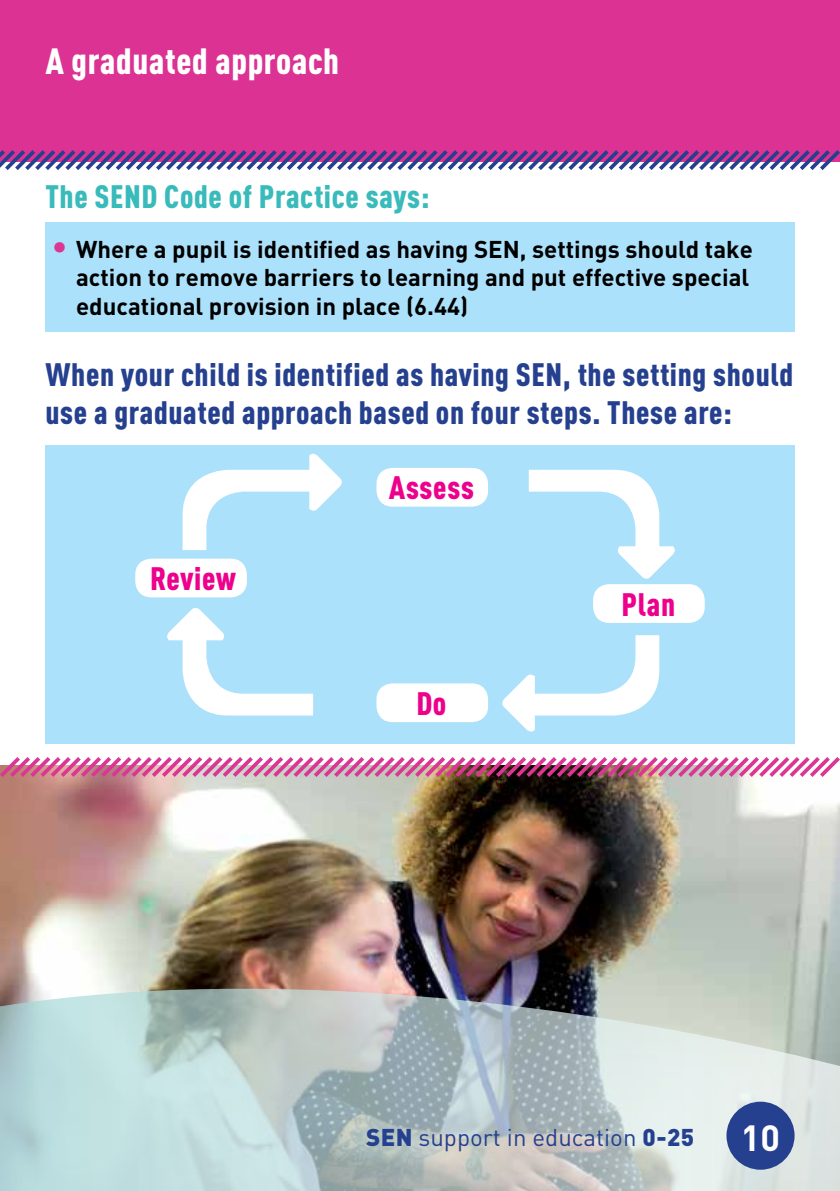
<style>
.page{position:relative;width:840px;height:1191px;background:#fff}
.page>*{position:absolute;margin:0;border:0;box-sizing:border-box;transform-origin:0 0}
.t1{font:900 36px "DIN Cond";letter-spacing:.02em;color:#fff}
.t2{font:700 36px "DIN";color:#fff}
.t3{font:900 32px/38.4px "DIN Cond";letter-spacing:.02em;color:#25408f}
.t4{font:900 32px "DIN Cond";letter-spacing:.02em;color:#39babb}
.t5{font:900 32px "DIN Cond";letter-spacing:.02em;color:#ec008c}
.t6{font:700 24px/28.8px "DIN";color:#000}
.t7{font:24px "DIN";color:#25408f}
.s1{font-weight:400;font-size:32px;color:#dc3694}
.s2{font-weight:900}
</style>
<div class="page">
<img style="left:0;top:781px;width:839px;height:207px">
<div style="left:45px;top:445px;width:749px;height:299px;background:#abe1fa"></div>
<div style="left:45px;top:222px;width:749px;height:110px;background:#abe1fa"></div>
<div style="left:0;top:0;width:839px;height:162px;background:#dc3293"></div>
<div style="left:135px;top:558px;width:112px;height:39px;background:#fff;border-radius:16px"></div>
<div style="left:592px;top:584px;width:112px;height:39px;background:#fff;border-radius:16px"></div>
<div style="left:376px;top:468px;width:112px;height:38px;background:#fff;border-radius:16px"></div>
<div style="left:376px;top:683px;width:112px;height:39px;background:#fff;border-radius:16px"></div>
<svg style="left:182px;top:470px;width:477px;height:245px"></svg>
<svg style="left:309px;top:453px;width:35px;height:60px"></svg>
<svg style="left:615px;top:546px;width:60px;height:35px"></svg>
<svg style="left:500px;top:672px;width:34px;height:60px"></svg>
<svg style="left:167px;top:605px;width:59px;height:35px"></svg>
<svg style="left:0;top:988px;width:839px;height:203px;background:#bccbcb"></svg>
<img style="left:0;top:757px;width:839px;height:24px">
<div style="left:726px;top:1101px;width:68px;height:68px;background:#25408f;border-radius:50%"></div>
<svg style="left:0;top:150px;width:839px;height:20px"></svg>
<h1 class="t1" style="left:45px;top:39px;width:295px">A graduated approach</h1>
<h2 class="t4" style="left:45px;top:176px;width:385px">The SEND Code of Practice says:</h2>
<p class="t6" style="left:76px;top:233px;width:678px;text-indent:-25px"><span class="s1">•</span> Where a pupil is identified as having SEN, settings should take action to remove barriers to learning and put effective special educational provision in place (6.44)</p>
<h2 class="t3" style="left:45px;top:354px;width:749px">When your child is identified as having SEN, the setting should use a graduated approach based on four steps. These are:</h2>
<h2 class="t5" style="left:150px;top:558px;width:87px">Review</h2>
<h2 class="t5" style="left:388px;top:467px;width:87px">Assess</h2>
<h2 class="t5" style="left:416px;top:683px;width:32px">Do</h2>
<h2 class="t5" style="left:621px;top:584px;width:55px">Plan</h2>
<p class="t7" style="left:366px;top:1122px;width:329px"><span class="s2">SEN</span> support in education <span class="s2">0-25</span></p>
<h1 class="t2" style="left:740px;top:1114px;width:41px">10</h1>
</div>
